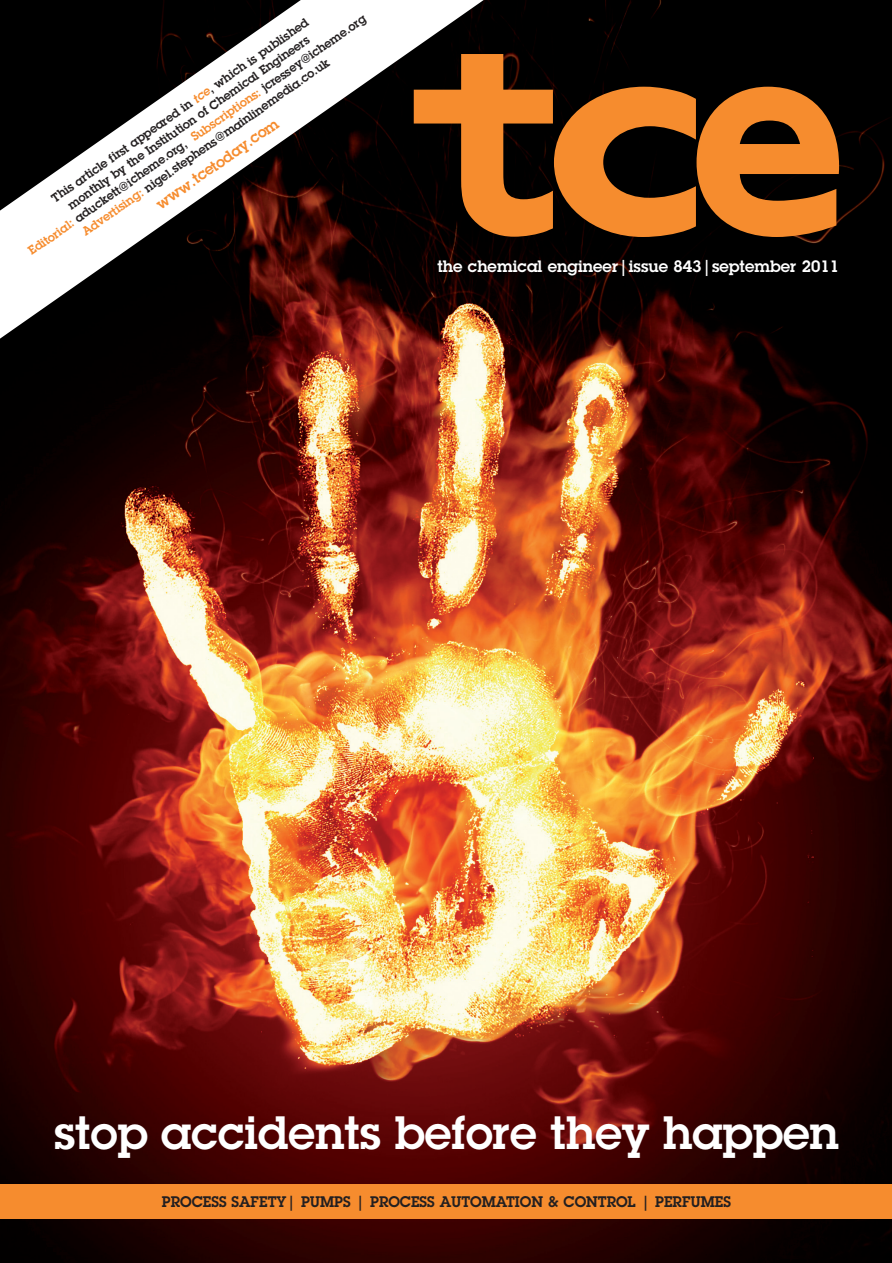
<style>
.page{position:relative;width:892px;height:1263px;background:#fff}
.page>*{position:absolute;margin:0;border:0;box-sizing:border-box;transform-origin:0 0}
.t1{font:600 45.75px "Lubalin Graph Std";color:#fff}
.t2{font:600 16.2px "Lubalin Graph Std";color:#fff}
.t3{font:600 15px "Lubalin Graph Std";color:#231f20}
.t4{font:600 15px "Lubalin Graph Std";color:#f68c2e}
.t5{font:600 12px/15px "Lubalin Graph Std";color:#231f20;text-align:center}
.s1{font-style:italic;color:#f68c2e}
.s2{color:#f68c2e}
</style>
<div class="page">
<img style="left:0;top:0;width:892px;height:1263px">
<svg style="left:502px;top:54px;width:337px;height:183px;background:#7b4617"></svg>
<div style="left:0;top:1184px;width:892px;height:35px;background:#f68c2e"></div>
<svg style="left:0;top:0;width:502px;height:348px"></svg>
<p class="t5" style="left:8px;top:221px;width:411px;rotate:-35deg">This article first appeared in <span class="s1">tce</span>, which is published<br>monthly by the Institution of Chemical Engineers<br><span class="s2">Editorial:</span> aduckett@icheme.org, <span class="s2">Subscriptions:</span> jcressey@icheme.org <span class="s2">Advertising:</span> nigel.stephens@mainlinemedia.co.uk</p>
<p class="t4" style="left:152px;top:197px;width:147px;rotate:-35deg">www.tcetoday.com</p>
<h2 class="t2" style="left:437px;top:256px;width:403px">the chemical engineer|issue 843|september 2011</h2>
<h1 class="t1" style="left:54px;top:1103px;width:786px">stop accidents before they happen</h1>
<p class="t3" style="left:162px;top:1191px;width:571px">PROCESS SAFETY| PUMPS | PROCESS AUTOMATION &amp; CONTROL | PERFUMES</p>
</div>
